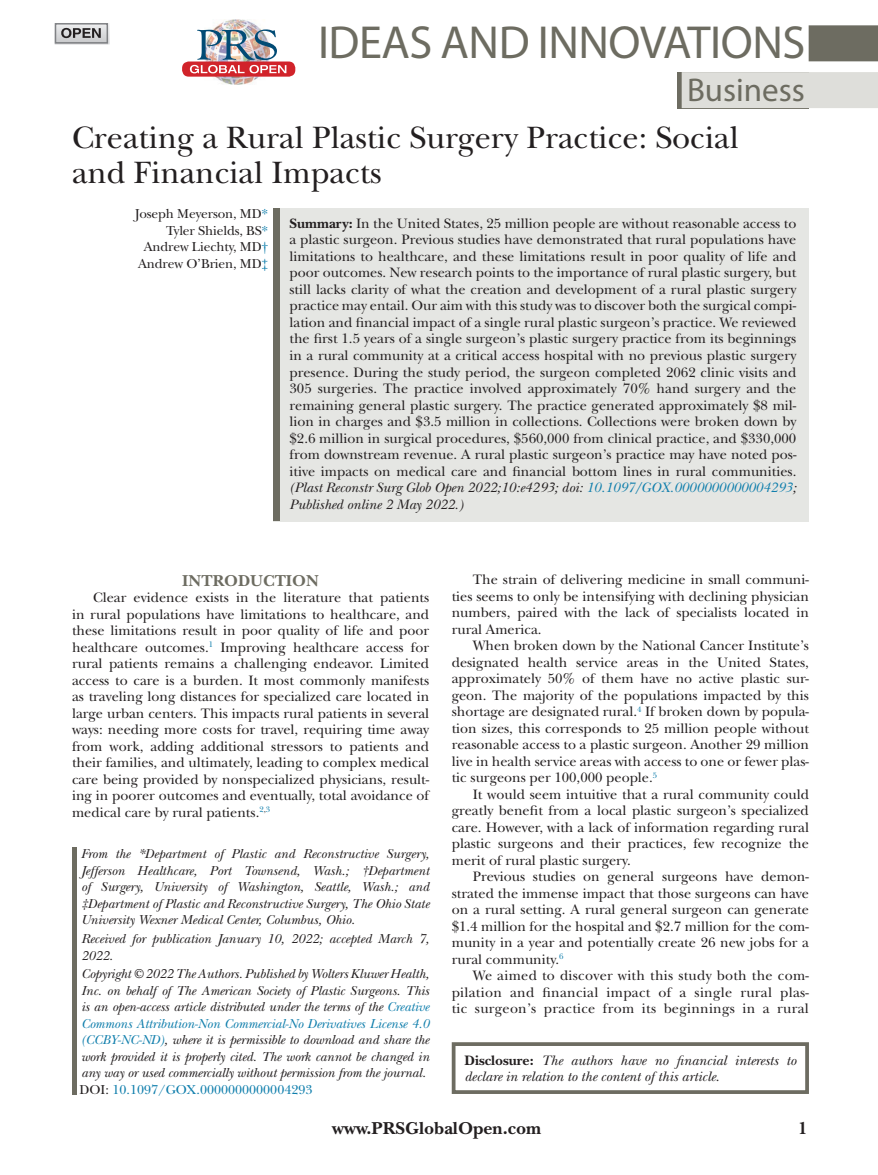
<style>
.page{position:relative;width:878px;height:1175px;background:#fff}
.page>*{position:absolute;margin:0;border:0;box-sizing:border-box;transform-origin:0 0}
.t1{font:46.5px "Myriad Pro";letter-spacing:-.01em;color:#6d6c61}
.t2{font:33px "Myriad Pro";color:#6d6c61}
.t3{font:32.25px/34.5px "New Baskerville Std";color:#231f20}
.t4{font:700 18px "New Baskerville Std";color:#231f20}
.t5{font:700 16.5px "New Baskerville Std";color:#6d6c61}
.t6{font:14.25px/16.5px "New Baskerville Std";color:#231f20;text-align:justify}
.t7{font:italic 14.25px/16.5px "New Baskerville Std";color:#231f20}
.t8{font:italic 13.5px/16.5px "New Baskerville Std";letter-spacing:-.005em;color:#231f20}
.t9{font:13.5px/16.5px "New Baskerville Std";letter-spacing:-.01em;color:#231f20;text-align:right}
.s1{color:#0f7eac}
.s2{font-weight:700}
.s3{font-style:italic}
.s4{font-style:italic;color:#0f7eac}
.s5{font-style:normal}
.s6{font-style:normal;color:#0f7eac}
.s7{font-weight:700;font-style:normal}
</style>
<div class="page">
<div style="left:452px;top:1042px;width:356px;height:52px;border:4px solid #6d6c61"></div>
<div style="left:677px;top:72px;width:131px;height:36px;background:#6d6c61"></div>
<div style="left:681px;top:72px;width:197px;height:36px;background:#dededa"></div>
<hr style="left:72px;top:847px;width:4px;height:83px;background:#6d6c61">
<hr style="left:72px;top:930px;width:4px;height:35px;background:#6d6c61">
<hr style="left:72px;top:965px;width:4px;height:118px;background:#6d6c61">
<hr style="left:72px;top:1081px;width:4px;height:13px;background:#6d6c61">
<div style="left:274px;top:126px;width:534px;height:395px;background:#e5e6e3"></div>
<div style="left:274px;top:205px;width:6px;height:316px;background:#6d6c61"></div>
<div style="left:72px;top:126px;width:736px;height:82px;background:#fff"></div>
<img style="left:54px;top:23px;width:55px;height:22px">
<div style="left:55px;top:23px;width:53px;height:21px;border:2px solid #808285"></div>
<svg style="left:61px;top:28px;width:40px;height:10px"></svg>
<div style="left:808px;top:25px;width:70px;height:36px;background:#6d6c61"></div>
<img style="left:213px;top:20px;width:48px;height:64px">
<svg style="left:182px;top:61px;width:113px;height:16px"></svg>
<img style="left:190px;top:29px;width:96px;height:44px">
<h1 class="t1" style="left:318px;top:14px;width:489px">IDEAS AND INNOVATIONS</h1>
<h2 class="t2" style="left:687px;top:69px;width:119px">BUSINESS</h2>
<h3 class="t3" style="left:72px;top:121px;width:668px">Creating a Rural Plastic Surgery Practice: Social and Financial Impacts</h3>
<p class="t9" style="left:135px;top:205px;width:135px">Joseph Meyerson, MD<span class="s1">*<br></span>Tyler Shields, BS<span class="s1">*<br></span>Andrew Liechty, MD<span class="s1">†<br></span>Andrew O’Brien, MD<span class="s1">‡</span></p>
<p class="t6" style="left:289px;top:215px;width:508px"><span class="s2">Summary:</span> In the United States, 25 million people are without reasonable access to a plastic surgeon. Previous studies have demonstrated that rural populations have limitations to healthcare, and these limitations result in poor quality of life and poor outcomes. New research points to the importance of rural plastic surgery, but still lacks clarity of what the creation and development of a rural plastic surgery practice may entail. Our aim with this study was to discover both the surgical compi&shy;lation and financial impact of a single rural plastic surgeon’s practice. We reviewed the first 1.5 years of a single surgeon’s plastic surgery practice from its beginnings in a rural community at a critical access hospital with no previous plastic surgery presence. During the study period, the surgeon completed 2062 clinic visits and 305 surgeries. The practice involved approximately 70% hand surgery and the remaining general plastic surgery. The practice generated approximately $8 mil&shy;lion in charges and $3.5 million in collections. Collections were broken down by $2.6 million in surgical procedures, $560,000 from clinical practice, and $330,000 from downstream revenue. A rural plastic surgeon’s practice may have noted pos&shy;itive impacts on medical care and financial bottom lines in rural communities. <span class="s3">(Plast Reconstr Surg Glob Open 2022;10:e4293; doi:</span> <span class="s4">10.1097/GOX.0000000000004293</span><span class="s3">; Published online 2 May 2022.)</span></p>
<p class="t5" style="left:182px;top:571px;width:138px">INTRODUCTION</p>
<p class="t6" style="left:72px;top:589px;width:359px;text-indent:21px">Clear evidence exists in the literature that patients in rural populations have limitations to healthcare, and these limitations result in poor quality of life and poor healthcare outcomes.<sup>1</sup> Improving healthcare access for rural patients remains a challenging endeavor. Limited access to care is a burden. It most commonly manifests as traveling long distances for specialized care located in large urban centers. This impacts rural patients in several ways: needing more costs for travel, requiring time away from work, adding additional stressors to patients and their families, and ultimately, leading to complex medical care being provided by nonspecialized physicians, result&shy;ing in poorer outcomes and eventually, total avoidance of medical care by rural patients.<sup>2</sup><sup>,</sup><sup>3</sup></p>
<p class="t8" style="left:81px;top:845px;width:350px;text-align:justify">From the *Department of Plastic and Reconstructive Surgery, Jefferson Healthcare, Port Townsend, Wash.; †Department of Surgery, University of Washington, Seattle, Wash.; and ‡Department of Plastic and Reconstructive Surgery, The Ohio State University Wexner Medical Center, Columbus, Ohio.</p>
<p class="t8" style="left:81px;top:930px;width:349px">Received for publication January 10, 2022; accepted March 7,<br>2022.</p>
<p class="t8" style="left:80px;top:965px;width:351px">Copyright © 2022 The Authors. Published by Wolters Kluwer Health, Inc. on behalf of The American Society of Plastic Surgeons. This is an open-access article distributed under the terms of the <span class="s1">Creative Commons Attribution-Non Commercial-No Derivatives License 4.0 (CCBY-NC-ND)</span>, where it is permissible to download and share the work provided it is properly cited. The work cannot be changed in any way or used commercially without permission from the journal.<br><span class="s5">DOI:</span> <span class="s6">10.1097/GOX.0000000000004293</span></p>
<p class="t6" style="left:451px;top:571px;width:359px;text-indent:21px">The strain of delivering medicine in small communi&shy;ties seems to only be intensifying with declining physician numbers, paired with the lack of specialists located in rural America.</p>
<p class="t6" style="left:451px;top:637px;width:359px;text-indent:21px">When broken down by the National Cancer Institute’s designated health service areas in the United States, approximately 50% of them have no active plastic sur&shy;geon. The majority of the populations impacted by this shortage are designated rural.<sup>4</sup> If broken down by popula&shy;tion sizes, this corresponds to 25 million people without reasonable access to a plastic surgeon. Another 29 million live in health service areas with access to one or fewer plas&shy;tic surgeons per 100,000 people.<sup>5</sup></p>
<p class="t6" style="left:451px;top:786px;width:359px;text-indent:21px">It would seem intuitive that a rural community could greatly benefit from a local plastic surgeon’s specialized care. However, with a lack of information regarding rural plastic surgeons and their practices, few recognize the merit of rural plastic surgery.</p>
<p class="t6" style="left:451px;top:868px;width:359px;text-indent:21px">Previous studies on general surgeons have demon&shy;strated the immense impact that those surgeons can have on a rural setting. A rural general surgeon can generate $1.4 million for the hospital and $2.7 million for the com&shy;munity in a year and potentially create 26 new jobs for a rural community.<sup>6</sup></p>
<p class="t6" style="left:451px;top:967px;width:359px;text-indent:21px">We aimed to discover with this study both the com&shy;pilation and financial impact of a single rural plas&shy;tic surgeon’s practice from its beginnings in a rural</p>
<p class="t7" style="left:464px;top:1051px;width:333px"><span class="s7">Disclosure:</span> The authors have no financial interests to declare in relation to the content of this article.</p>
<p class="t4" style="left:332px;top:1118px;width:210px">www.PRSGlobalOpen.com</p>
<p class="t4" style="left:798px;top:1118px;width:11px">1</p>
</div>
